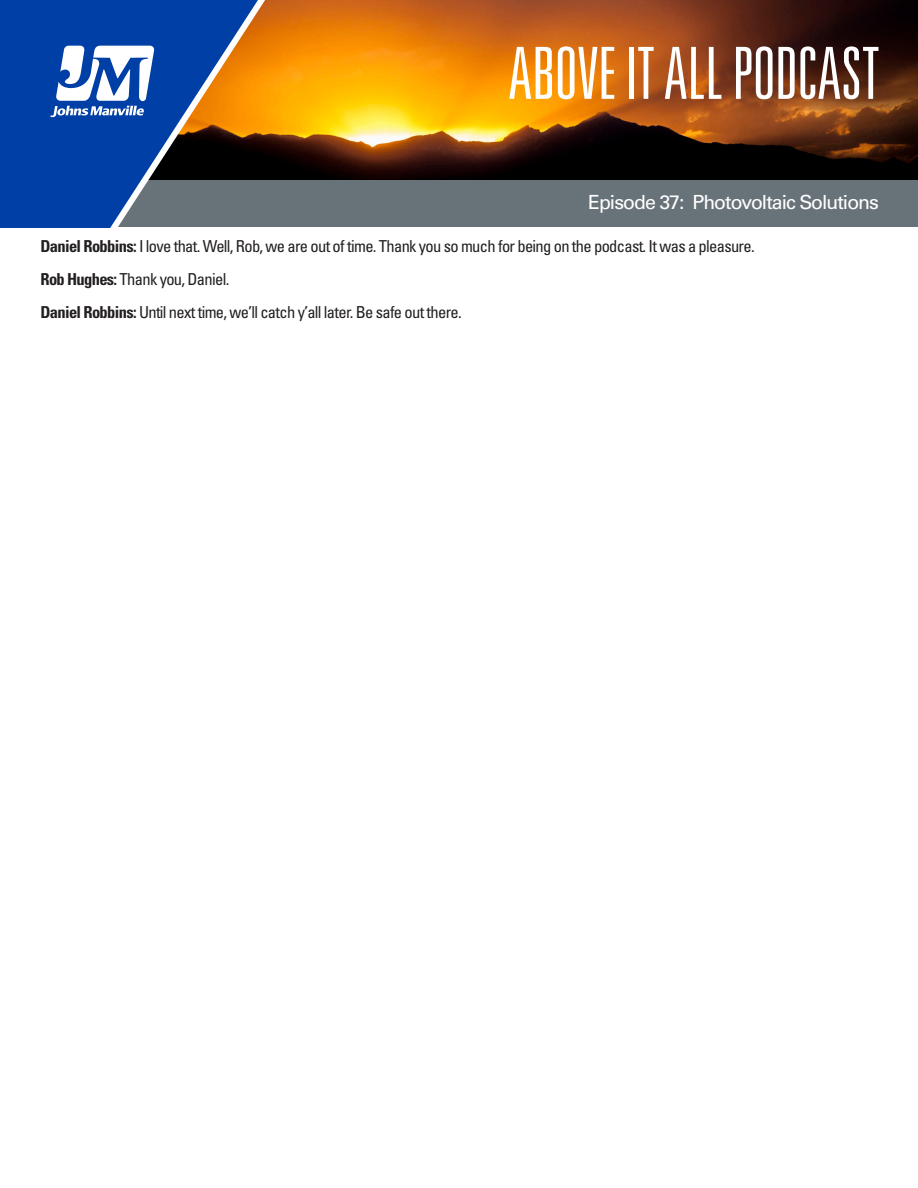
<style>
.page{position:relative;width:918px;height:1188px;background:#fff}
.page>*{position:absolute;margin:0;border:0;box-sizing:border-box;transform-origin:0 0}
.t1{font:300 ultra-condensed 72px "Univers LT Std";letter-spacing:-.005em;color:#fff}
.t2{font:19.5px "Univers LT Std";letter-spacing:-.05em;color:#fff}
.t3{font:condensed 16.5px "Univers LT Std";letter-spacing:-.04em;color:#231f20}
.s1{font-weight:700}
</style>
<div class="page">
<img style="left:279px;top:0;width:639px;height:180px">
<div style="left:0;top:180px;width:918px;height:47px;background:#687379"></div>
<svg style="left:0;top:0;width:279px;height:228px;background:#36507d"></svg>
<svg style="left:50px;top:46px;width:104px;height:71px"></svg>
<h1 class="t1" style="left:508px;top:36px;width:373px">ABOVE IT ALL PODCAST</h1>
<p class="t2" style="left:588px;top:191px;width:292px">Episode 37: Photovoltaic Solutions</p>
<p class="t3" style="left:40px;top:235px;width:716px"><span class="s1">Daniel Robbins:</span> I love that. Well, Rob, we are out of time. Thank you so much for being on the podcast. It was a pleasure.</p>
<p class="t3" style="left:40px;top:268px;width:190px"><span class="s1">Rob Hughes:</span> Thank you, Daniel.</p>
<p class="t3" style="left:40px;top:301px;width:423px"><span class="s1">Daniel Robbins:</span> Until next time, we’ll catch y’all later. Be safe out there.</p>
</div>
